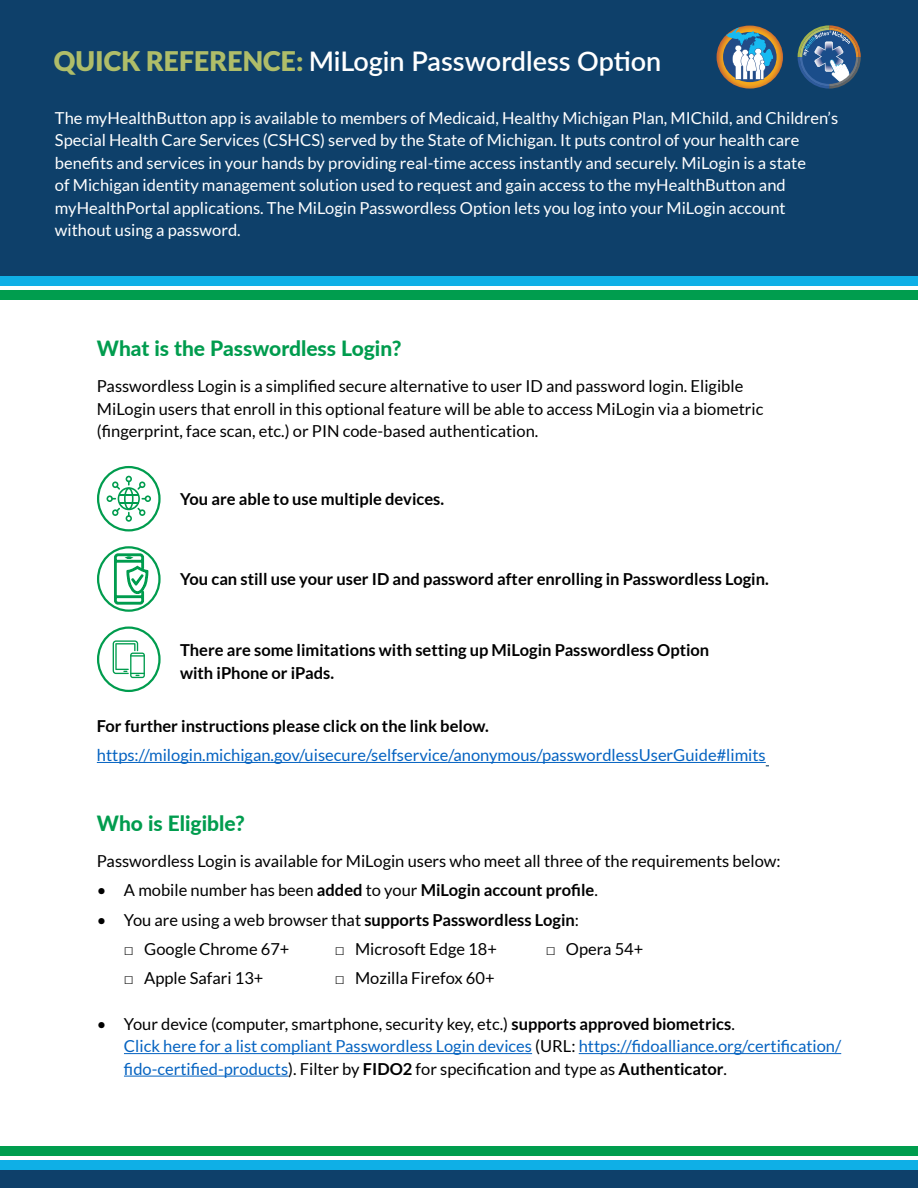
<style>
.page{position:relative;width:918px;height:1188px;background:#fff}
.page>*{position:absolute;margin:0;border:0;box-sizing:border-box;transform-origin:0 0}
.Heading{font:600 27px "Lato";color:#fff}
.t1{font:800 21px "Lato";color:#009c4e}
.Body{font:16.5px/22.5px "Lato";color:#000}
.t2{font:16.5px/22.5px "Lato";color:#fff}
.Body-2{font:16.5px/22.5px "Lato";color:#0563c1}
.Body-3{font:700 16.5px/22.5px "Lato";color:#000}
.s1{font-weight:900;color:#afbd69}
.s2{font-weight:700}
.s3{font-family:"Arial"}
.s4{color:#000}
.s5{font-weight:700;color:#000}
</style>
<div class="page">
<div style="left:0;top:0;width:918px;height:284px;background:#0e406a"></div>
<div style="left:0;top:276px;width:918px;height:10px;background:#0fafe6"></div>
<div style="left:0;top:290px;width:918px;height:10px;background:#009d4e"></div>
<hr style="left:97px;top:762px;width:669px;height:1px;background:#0563c1">
<hr style="left:124px;top:1053px;width:408px;height:1px;background:#0563c1">
<hr style="left:579px;top:1053px;width:262px;height:1px;background:#0563c1">
<hr style="left:124px;top:1076px;width:164px;height:1px;background:#0563c1">
<svg style="left:113px;top:547px;width:36px;height:59px"></svg>
<div style="left:97px;top:546px;width:64px;height:66px;border:2px solid #009c4e;border-radius:50%"></div>
<div style="left:97px;top:627px;width:64px;height:65px;border:2px solid #009c4e;border-radius:50%"></div>
<svg style="left:113px;top:640px;width:32px;height:38px"></svg>
<svg style="left:107px;top:476px;width:44px;height:46px"></svg>
<div style="left:97px;top:466px;width:64px;height:65px;border:2px solid #009c4e;border-radius:50%"></div>
<div style="left:0;top:1170px;width:918px;height:18px;background:#0e406a"></div>
<div style="left:0;top:1160px;width:918px;height:10px;background:#0fafe6"></div>
<div style="left:0;top:1146px;width:918px;height:10px;background:#009d4e"></div>
<svg style="left:717px;top:26px;width:66px;height:63px"></svg>
<svg style="left:798px;top:25px;width:63px;height:64px"></svg>
<p class="Heading" style="left:54px;top:41px;width:609px"><span class="s1">QUICK REFERENCE:</span> MiLogin Passwordless Option</p>
<h2 class="t2" style="left:55px;top:106px;width:785px">The myHealthButton app is available to members of Medicaid, Healthy Michigan Plan, MIChild, and Children’s Special Health Care Services (CSHCS) served by the State of Michigan. It puts control of your health care benefits and services in your hands by providing real-time access instantly and securely. MiLogin is a state<br>of Michigan identity management solution used to request and gain access to the myHealthButton and myHealthPortal applications. The MiLogin Passwordless Option lets you log into your MiLogin account without using a password.</h2>
<h2 class="t1" style="left:97px;top:333px;width:306px">What is the Passwordless Login?</h2>
<p class="Body" style="left:97px;top:375px;width:668px">Passwordless Login is a simplified secure alternative to user ID and password login. Eligible<br>MiLogin users that enroll in this optional feature will be able to access MiLogin via a biometric (fingerprint, face scan, etc.) or PIN code-based authentication.</p>
<p class="Body-3" style="left:180px;top:488px;width:266px">You are able to use multiple devices.</p>
<p class="Body-3" style="left:180px;top:568px;width:590px">You can still use your user ID and password after enrolling in Passwordless Login.</p>
<p class="Body-3" style="left:180px;top:639px;width:531px">There are some limitations with setting up MiLogin Passwordless Option with iPhone or iPads.</p>
<p class="Body-3" style="left:97px;top:715px;width:393px">For further instructions please click on the link below.</p>
<p class="Body-2" style="left:97px;top:744px;width:670px">https://milogin.michigan.gov/uisecure/selfservice/anonymous/passwordlessUserGuide#limits</p>
<h2 class="t1" style="left:97px;top:808px;width:150px">Who is Eligible?</h2>
<p class="Body" style="left:97px;top:850px;width:685px">Passwordless Login is available for MiLogin users who meet all three of the requirements below:</p>
<p class="Body" style="left:97px;top:879px;width:502px">• A mobile number has been <span class="s2">added</span> to your <span class="s2">MiLogin account profile</span>.</p>
<p class="Body" style="left:97px;top:908px;width:484px">• You are using a web browser that <span class="s2">supports Passwordless Login</span>:</p>
<p class="Body" style="left:124px;top:938px;width:167px"><span class="s3">□</span> Google Chrome 67+</p>
<p class="Body" style="left:124px;top:967px;width:141px"><span class="s3">□</span> Apple Safari 13+</p>
<p class="Body" style="left:335px;top:938px;width:164px"><span class="s3">□</span> Microsoft Edge 18+</p>
<p class="Body" style="left:335px;top:967px;width:161px"><span class="s3">□</span> Mozilla Firefox 60+</p>
<p class="Body" style="left:546px;top:938px;width:99px"><span class="s3">□</span> Opera 54+</p>
<p class="Body-2" style="left:124px;top:1013px;width:719px;text-indent:-27px"><span class="s4">• Your device (computer, smartphone, security key, etc.)</span> <span class="s5">supports approved biometrics</span><span class="s4">.<br></span>Click here for a list compliant Passwordless Login devices <span class="s4">(URL:</span> https://fidoalliance.org/certification/ fido-certified-products<span class="s4">). Filter by</span> <span class="s5">FIDO2</span> <span class="s4">for specification and type as</span> <span class="s5">Authenticator</span><span class="s4">.</span></p>
</div>
